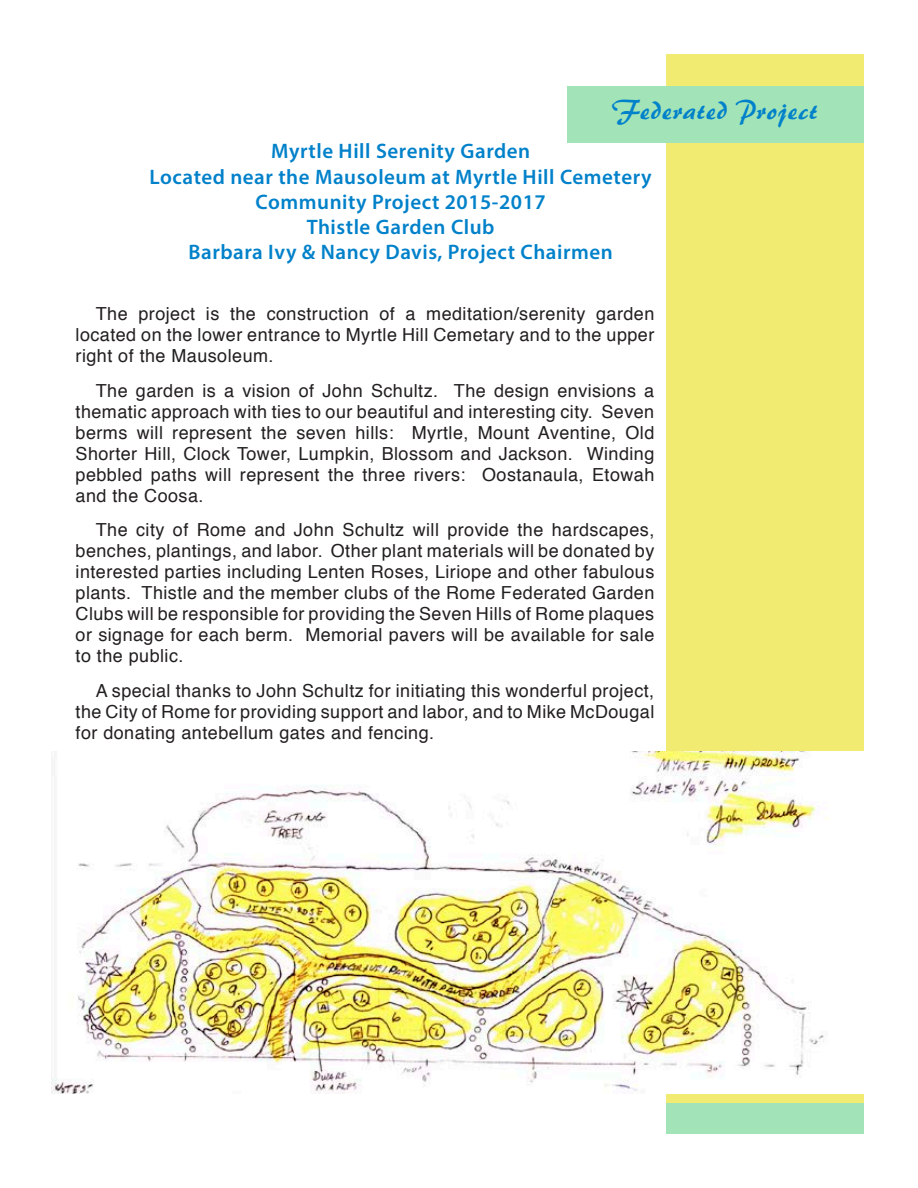
<style>
.page{position:relative;width:918px;height:1188px;background:#fff}
.page>*{position:absolute;margin:0;border:0;box-sizing:border-box;transform-origin:0 0}
.t1{font:27px "Brushstroke 35 Normal";letter-spacing:.025em;color:#0081ca}
.t2{font:600 21px/25.2px "Myriad Pro";letter-spacing:.025em;color:#0081ca;text-align:center}
.t3{font:18px/21px "Helvetica";letter-spacing:.025em;color:#221f1f;text-align:justify}
</style>
<div class="page">
<div style="left:666px;top:54px;width:198px;height:1080px;background:#f1ec71"></div>
<div style="left:666px;top:1103px;width:198px;height:31px;background:#a2e3b8"></div>
<img style="left:52px;top:752px;width:812px;height:342px">
<div style="left:567px;top:86px;width:297px;height:57px;background:#a2e3b8"></div>
<h1 class="t1" style="left:612px;top:86px;width:208px">Federated Project</h1>
<p class="t2" style="left:150px;top:138px;width:504px">Myrtle Hill Serenity Garden<br>Located near the Mausoleum at Myrtle Hill Cemetery Community Project 2015-2017<br>Thistle Garden Club<br>Barbara Ivy &amp; Nancy Davis, Project Chairmen</p>
<p class="t3" style="left:76px;top:304px;width:580px;text-indent:20px">The project is the construction of a meditation/serenity garden located on the lower entrance to Myrtle Hill Cemetary and to the upper right of the Mausoleum.</p>
<p class="t3" style="left:76px;top:381px;width:580px;text-indent:20px">The garden is a vision of John Schultz. The design envisions a thematic approach with ties to our beautiful and interesting city. Seven berms will represent the seven hills: Myrtle, Mount Aventine, Old Shorter Hill, Clock Tower, Lumpkin, Blossom and Jackson. Winding pebbled paths will represent the three rivers: Oostanaula, Etowah and the Coosa.</p>
<p class="t3" style="left:76px;top:520px;width:580px;text-indent:20px">The city of Rome and John Schultz will provide the hardscapes, benches, plantings, and labor. Other plant materials will be donated by interested parties including Lenten Roses, Liriope and other fabulous plants. Thistle and the member clubs of the Rome Federated Garden Clubs will be responsible for providing the Seven Hills of Rome plaques or signage for each berm. Memorial pavers will be available for sale to the public.</p>
<p class="t3" style="left:76px;top:681px;width:580px;text-indent:20px">A special thanks to John Schultz for initiating this wonderful project, the City of Rome for providing support and labor, and to Mike McDougal for donating antebellum gates and fencing.</p>
</div>
